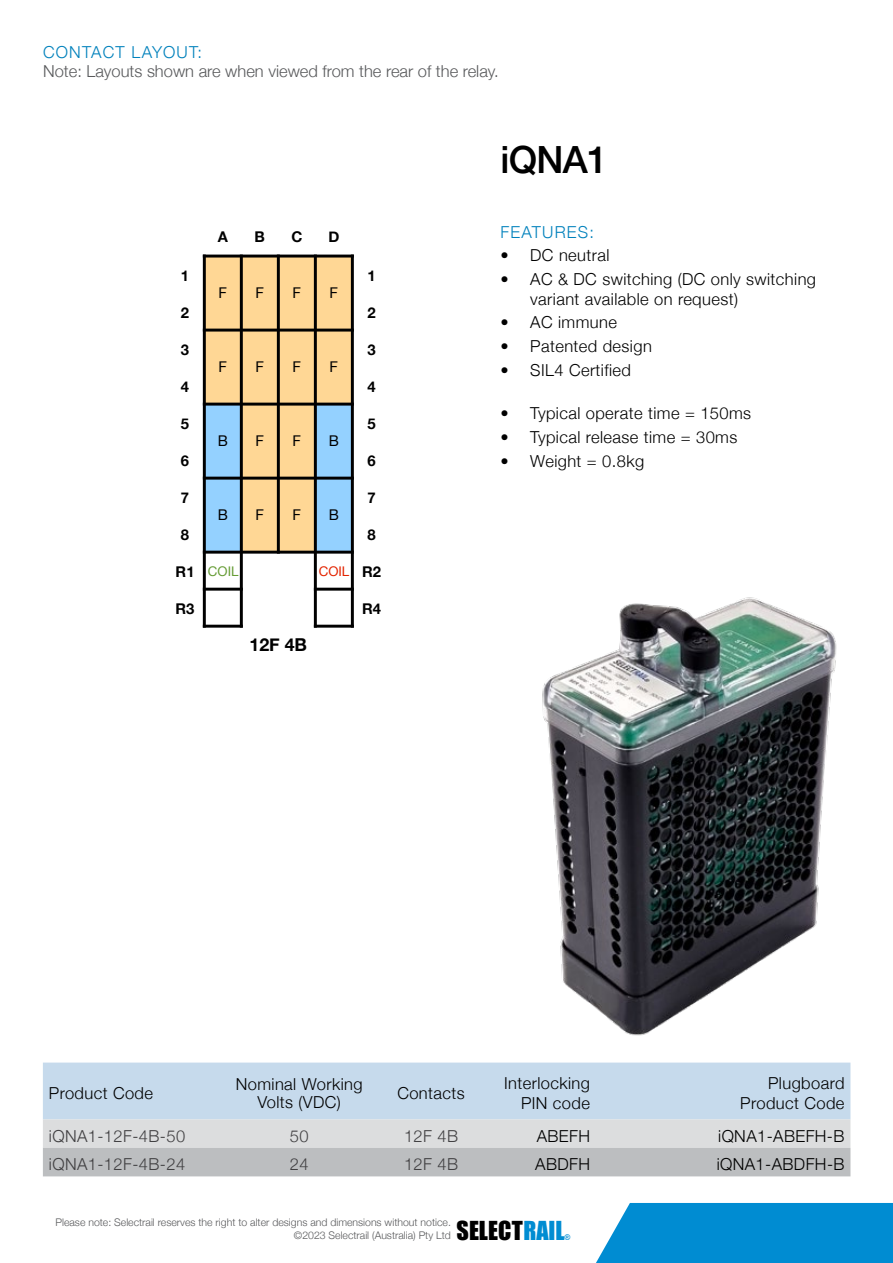
<style>
.page{position:relative;width:893px;height:1263px;background:#fff}
.page>*{position:absolute;margin:0;border:0;box-sizing:border-box;transform-origin:0 0}
.t1{font:500 37.5px "Helvetica Neue";letter-spacing:-.02em;color:#000}
.t2{font:24px "Impact";color:#000}
.t3{font:700 17.7px "Helvetica Neue";color:#000}
.t4{font:300 16.5px/19.8px "Helvetica Neue";letter-spacing:.025em;color:#000;text-align:right}
.t5{font:300 16.5px "Helvetica Neue";color:#58595b}
.t6{font:300 16.5px "Helvetica Neue";letter-spacing:.025em;color:#414042}
.t7{font:300 16.5px "Helvetica Neue";letter-spacing:.07em;color:#0081bc}
.t8{font:700 14.85px "Helvetica Neue";color:#000}
.t9{font:14.85px "Helvetica Neue";color:#000}
.t10{font:14.85px "Helvetica Neue";color:#669c35}
.t11{font:13.35px "Helvetica Neue";color:#669c35}
.t12{font:13.35px "Helvetica Neue";color:#e32400}
.t13{font:300 10.5px/13.5px "Helvetica Neue";color:#58595b;text-align:right}
.t14{font:7.65px "Impact";color:#008cd2}
.s1{font-weight:700;font-size:14.85px;color:#000}
.s2{color:#008cd2}
</style>
<div class="page">
<div style="left:596px;top:1203px;width:297px;height:60px;background:#008cd2"></div>
<img style="left:542px;top:597px;width:295px;height:439px">
<div style="left:204px;top:256px;width:37px;height:74px;background:#ffd795"></div>
<div style="left:241px;top:256px;width:37px;height:74px;background:#ffd795"></div>
<div style="left:278px;top:256px;width:37px;height:74px;background:#ffd795"></div>
<div style="left:315px;top:256px;width:37px;height:74px;background:#ffd795"></div>
<div style="left:204px;top:330px;width:37px;height:74px;background:#ffd795"></div>
<div style="left:241px;top:330px;width:37px;height:74px;background:#ffd795"></div>
<div style="left:278px;top:330px;width:37px;height:74px;background:#ffd795"></div>
<div style="left:315px;top:330px;width:37px;height:74px;background:#ffd795"></div>
<div style="left:204px;top:404px;width:37px;height:74px;background:#94d1ff"></div>
<div style="left:241px;top:404px;width:37px;height:74px;background:#ffd795"></div>
<div style="left:278px;top:404px;width:37px;height:74px;background:#ffd795"></div>
<div style="left:315px;top:404px;width:37px;height:74px;background:#94d1ff"></div>
<div style="left:204px;top:478px;width:37px;height:74px;background:#94d1ff"></div>
<div style="left:241px;top:478px;width:37px;height:74px;background:#ffd795"></div>
<div style="left:278px;top:478px;width:37px;height:74px;background:#ffd795"></div>
<div style="left:315px;top:478px;width:37px;height:74px;background:#94d1ff"></div>
<hr style="left:240px;top:255px;width:3px;height:223px;background:#000">
<hr style="left:240px;top:478px;width:3px;height:150px;background:#000">
<hr style="left:277px;top:255px;width:3px;height:299px;background:#000">
<hr style="left:314px;top:255px;width:3px;height:297px;background:#000">
<hr style="left:314px;top:552px;width:3px;height:76px;background:#000">
<hr style="left:351px;top:255px;width:3px;height:297px;background:#000">
<hr style="left:351px;top:552px;width:3px;height:76px;background:#000">
<hr style="left:203px;top:329px;width:151px;height:3px;background:#000">
<hr style="left:203px;top:403px;width:151px;height:3px;background:#000">
<hr style="left:203px;top:477px;width:38px;height:3px;background:#000">
<hr style="left:241px;top:477px;width:113px;height:3px;background:#000">
<hr style="left:203px;top:551px;width:38px;height:3px;background:#000">
<hr style="left:241px;top:551px;width:113px;height:3px;background:#000">
<hr style="left:203px;top:588px;width:40px;height:3px;background:#000">
<hr style="left:314px;top:588px;width:40px;height:3px;background:#000">
<hr style="left:203px;top:625px;width:40px;height:3px;background:#000">
<hr style="left:314px;top:625px;width:40px;height:3px;background:#000">
<hr style="left:203px;top:255px;width:3px;height:223px;background:#000">
<hr style="left:203px;top:478px;width:3px;height:150px;background:#000">
<hr style="left:203px;top:255px;width:151px;height:3px;background:#000">
<div style="left:43px;top:1062px;width:807px;height:57px;background:#c6daec"></div>
<svg style="left:43px;top:1119px;width:807px;height:57px;background:#cccdcf"></svg>
<p class="t7" style="left:43px;top:38px;width:161px">CONTACT LAYOUT:</p>
<p class="t5" style="left:43px;top:58px;width:457px">Note: Layouts shown are when viewed from the rear of the relay.</p>
<p class="t8" style="left:181px;top:264px;width:10px">1</p>
<p class="t8" style="left:218px;top:225px;width:12px">A</p>
<p class="t8" style="left:255px;top:225px;width:12px">B</p>
<p class="t8" style="left:291px;top:225px;width:12px">C</p>
<p class="t8" style="left:328px;top:225px;width:12px">D</p>
<p class="t9" style="left:219px;top:282px;width:10px">F</p>
<p class="t9" style="left:256px;top:282px;width:10px">F</p>
<p class="t9" style="left:293px;top:282px;width:10px">F</p>
<p class="t9" style="left:330px;top:282px;width:10px">F</p>
<p class="t8" style="left:367px;top:264px;width:10px">1</p>
<p class="t8" style="left:181px;top:301px;width:10px">2</p>
<p class="t8" style="left:367px;top:301px;width:10px">2</p>
<p class="t8" style="left:181px;top:338px;width:10px">3</p>
<p class="t9" style="left:219px;top:356px;width:10px">F</p>
<p class="t9" style="left:256px;top:356px;width:10px">F</p>
<p class="t9" style="left:293px;top:356px;width:10px">F</p>
<p class="t9" style="left:330px;top:356px;width:10px">F</p>
<p class="t8" style="left:367px;top:338px;width:10px">3</p>
<p class="t8" style="left:181px;top:375px;width:10px">4</p>
<p class="t8" style="left:367px;top:375px;width:10px">4</p>
<p class="t8" style="left:181px;top:412px;width:10px">5</p>
<p class="t9" style="left:218px;top:430px;width:12px">B</p>
<p class="t9" style="left:256px;top:430px;width:10px">F</p>
<p class="t9" style="left:293px;top:430px;width:10px">F</p>
<p class="t9" style="left:329px;top:430px;width:12px">B</p>
<p class="t8" style="left:367px;top:412px;width:10px">5</p>
<p class="t8" style="left:181px;top:449px;width:10px">6</p>
<p class="t8" style="left:367px;top:449px;width:10px">6</p>
<p class="t8" style="left:181px;top:486px;width:10px">7</p>
<p class="t9" style="left:218px;top:504px;width:12px">B</p>
<p class="t9" style="left:256px;top:504px;width:10px">F</p>
<p class="t9" style="left:293px;top:504px;width:10px">F</p>
<p class="t9" style="left:329px;top:504px;width:12px">B</p>
<p class="t8" style="left:367px;top:486px;width:10px">7</p>
<p class="t8" style="left:181px;top:523px;width:10px">8</p>
<p class="t8" style="left:367px;top:523px;width:10px">8</p>
<p class="t11" style="left:176px;top:562px;width:64px"><span class="s1">R1</span> COIL</p>
<p class="t12" style="left:319px;top:562px;width:64px">COIL <span class="s1">R2</span></p>
<p class="t8" style="left:176px;top:597px;width:20px">R3</p>
<p class="t8" style="left:362px;top:597px;width:20px">R4</p>
<p class="t3" style="left:250px;top:631px;width:59px">12F 4B</p>
<p class="t10" style="left:221px;top:554px;width:27px">Coil</p>
<h1 class="t1" style="left:500px;top:129px;width:109px">iQNA1</h1>
<p class="t7" style="left:500px;top:218px;width:95px">FEATURES:</p>
<p class="t4" style="left:500px;top:244px;width:110px">• DC neutral</p>
<p class="t4" style="left:530px;top:268px;width:287px;text-align:left;text-indent:-30px">• AC &amp; DC switching (DC only switching variant available on request)</p>
<p class="t4" style="left:500px;top:311px;width:118px">• AC immune</p>
<p class="t4" style="left:500px;top:335px;width:153px">• Patented design</p>
<p class="t4" style="left:500px;top:359px;width:132px">• SIL4 Certified</p>
<p class="t4" style="left:500px;top:402px;width:252px">• Typical operate time = 150ms</p>
<p class="t4" style="left:500px;top:426px;width:238px">• Typical release time = 30ms</p>
<p class="t4" style="left:500px;top:450px;width:145px">• Weight = 0.8kg</p>
<p class="t4" style="left:49px;top:1082px;width:106px">Product Code</p>
<p class="t4" style="left:236px;top:1074px;width:128px;line-height:18px;text-align:center">Nominal Working<br>Volts (VDC)</p>
<p class="t4" style="left:397px;top:1082px;width:69px">Contacts</p>
<p class="t4" style="left:504px;top:1072px;width:87px">Interlocking<br>PIN code</p>
<p class="t4" style="left:740px;top:1072px;width:106px">Plugboard<br>Product Code</p>
<p class="t6" style="left:49px;top:1122px;width:138px">iQNA1-12F-4B-50</p>
<p class="t6" style="left:290px;top:1122px;width:20px">50</p>
<p class="t6" style="left:404px;top:1122px;width:56px">12F 4B</p>
<p class="t4" style="left:537px;top:1125px;width:55px">ABEFH</p>
<p class="t4" style="left:718px;top:1125px;width:128px">iQNA1-ABEFH-B</p>
<p class="t6" style="left:49px;top:1151px;width:138px">iQNA1-12F-4B-24</p>
<p class="t6" style="left:290px;top:1151px;width:20px">24</p>
<p class="t6" style="left:404px;top:1151px;width:56px">12F 4B</p>
<p class="t4" style="left:535px;top:1153px;width:56px">ABDFH</p>
<p class="t4" style="left:717px;top:1153px;width:129px">iQNA1-ABDFH-B</p>
<p class="t13" style="left:56px;top:1214px;width:397px">Please note: Selectrail reserves the right to alter designs and dimensions without notice. ©2023 Selectrail (Australia) Pty Ltd</p>
<h2 class="t2" style="left:457px;top:1211px;width:110px">SELECT<span class="s2">RAIL</span></h2>
<p class="t14" style="left:565px;top:1230px;width:8px">®</p>
</div>
